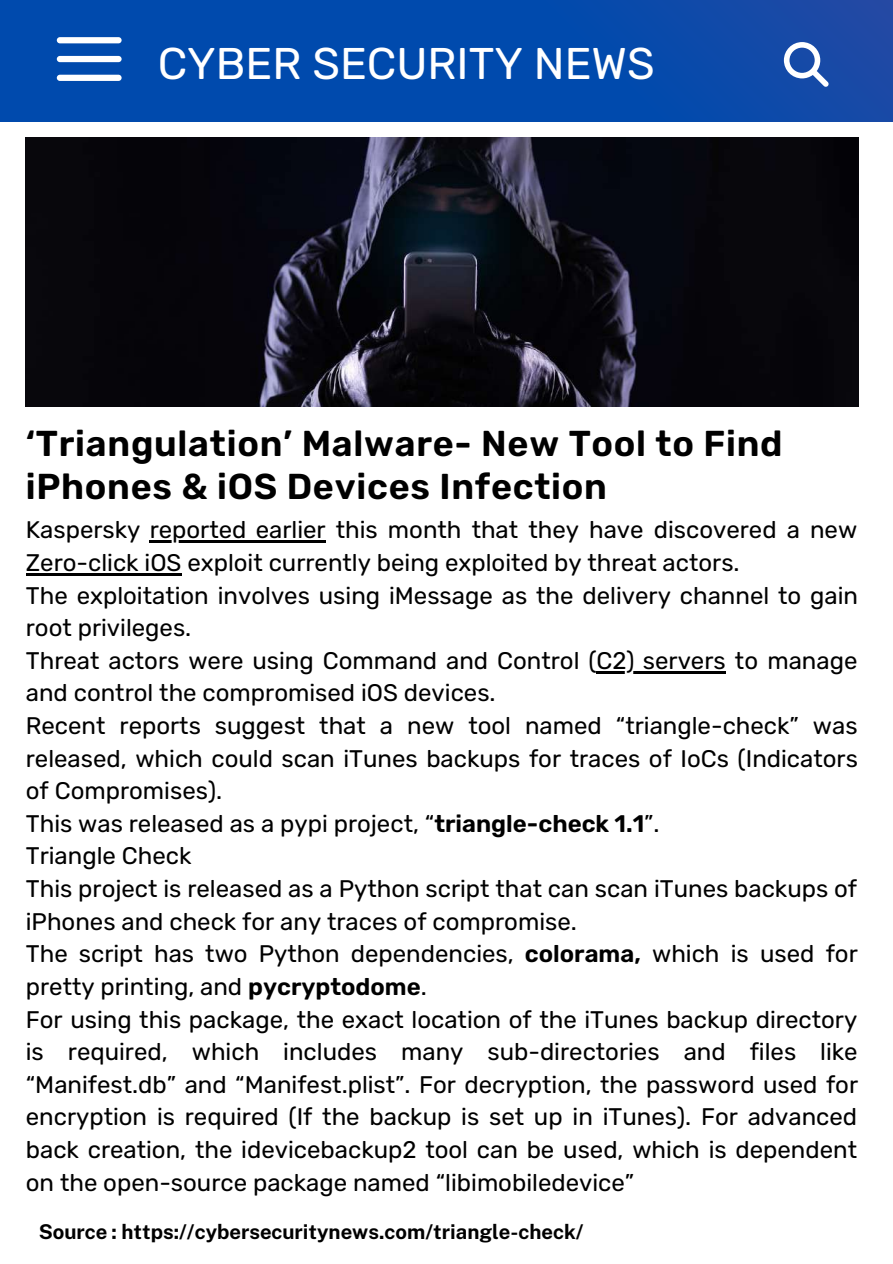
<style>
.page{position:relative;width:893px;height:1264px;background:#fff}
.page>*{position:absolute;margin:0;border:0;box-sizing:border-box;transform-origin:0 0}
.t1{font:44.4px "Rubik";color:#fff}
.t2{font:600 36px/42.8px "Rubik";letter-spacing:.02em;color:#000}
.t3{font:24px/32.5px "Rubik";color:#000}
.t4{font:700 20.4px "Public Sans";color:#000}
.s1{font-weight:600}
</style>
<div class="page">
<img style="left:26px;top:137px;width:832px;height:269px">
<div style="left:0;top:0;width:892px;height:121px;background:linear-gradient(to right,#004baf,#114aa8)"></div>
<div style="left:57px;top:37px;width:65px;height:6px;background:#fff;border-radius:3px"></div>
<div style="left:57px;top:56px;width:65px;height:6px;background:#fff;border-radius:3px"></div>
<div style="left:57px;top:75px;width:65px;height:6px;background:#fff;border-radius:3px"></div>
<svg style="left:783px;top:42px;width:45px;height:45px"></svg>
<hr style="left:150px;top:540px;width:176px;height:3px;background:#000">
<hr style="left:26px;top:573px;width:155px;height:2px;background:#000">
<hr style="left:596px;top:671px;width:129px;height:2px;background:#000">
<h1 class="t1" style="left:158px;top:37px;width:498px">CYBER SECURITY NEWS</h1>
<h2 class="t2" style="left:26px;top:422px;width:758px">‘Triangulation’ Malware- New Tool to Find iPhones &amp; iOS Devices Infection</h2>
<p class="t3" style="left:26px;top:514px;width:833px">Kaspersky reported earlier this month that they have discovered a new Zero-click iOS exploit currently being exploited by threat actors.<br>The exploitation involves using iMessage as the delivery channel to gain root privileges.<br>Threat actors were using Command and Control (C2) servers to manage and control the compromised iOS devices.<br>Recent reports suggest that a new tool named “triangle-check” was released, which could scan iTunes backups for traces of IoCs (Indicators of Compromises).<br>This was released as a pypi project, “<span class="s1">triangle-check 1.1</span>”.<br>Triangle Check<br>This project is released as a Python script that can scan iTunes backups of iPhones and check for any traces of compromise.<br>The script has two Python dependencies, <span class="s1">colorama,</span> which is used for pretty printing, and <span class="s1">pycryptodome</span>.<br>For using this package, the exact location of the iTunes backup directory is required, which includes many sub-directories and files like “Manifest.db” and “Manifest.plist”. For decryption, the password used for encryption is required (If the backup is set up in iTunes). For advanced back creation, the idevicebackup2 tool can be used, which is dependent on the open-source package named “libimobiledevice”</p>
<p class="t4" style="left:39px;top:1219px;width:546px">Source : https://cybersecuritynews.com/triangle-check/</p>
</div>
